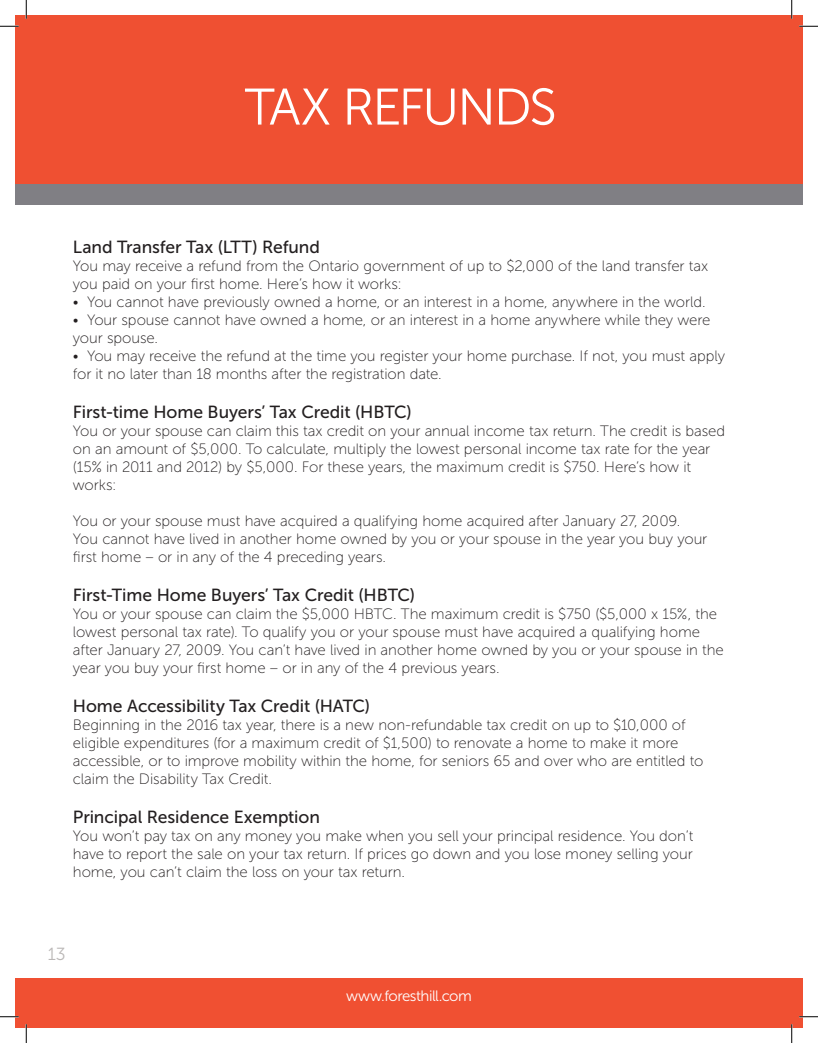
<style>
.page{position:relative;width:818px;height:1043px;background:#fff}
.page>*{position:absolute;margin:0;border:0;box-sizing:border-box;transform-origin:0 0}
.t1{font:51.25px "Museo Sans 300";letter-spacing:-.045em;color:#fff}
.t2{font:17.5px "Museo Sans 500";letter-spacing:-.005em;color:#231f20}
.t3{font:17.5px "Museo Sans 300";color:#bbb8b7}
.t4{font:15px/18px "Museo Sans 100";letter-spacing:-.005em;color:#231f20}
.t5{font:15px "Museo Sans 300";letter-spacing:-.03em;color:#fff}
</style>
<div class="page">
<div style="left:15px;top:978px;width:787px;height:50px;background:#f05032"></div>
<div style="left:15px;top:15px;width:787px;height:172px;background:#ef5032"></div>
<div style="left:15px;top:184px;width:787px;height:21px;background:#807f84"></div>
<svg style="left:0;top:25px;width:19px;height:2px"></svg>
<svg style="left:799px;top:25px;width:19px;height:2px"></svg>
<svg style="left:0;top:1016px;width:19px;height:1px"></svg>
<svg style="left:799px;top:1015px;width:19px;height:2px"></svg>
<svg style="left:25px;top:0;width:2px;height:19px"></svg>
<svg style="left:25px;top:1024px;width:2px;height:18px"></svg>
<svg style="left:791px;top:0;width:1px;height:19px"></svg>
<svg style="left:791px;top:1024px;width:1px;height:18px"></svg>
<h1 class="t1" style="left:244px;top:79px;width:313px">TAX REFUNDS</h1>
<p class="t2" style="left:73px;top:237px;width:248px">Land Transfer Tax (LTT) Refund</p>
<p class="t4" style="left:73px;top:257px;width:637px">You may receive a refund from the Ontario government of up to $2,000 of the land transfer tax you paid on your first home. Here’s how it works:</p>
<p class="t4" style="left:73px;top:293px;width:634px">• You cannot have previously owned a home, or an interest in a home, anywhere in the world.</p>
<p class="t4" style="left:73px;top:311px;width:639px">• Your spouse cannot have owned a home, or an interest in a home anywhere while they were your spouse.</p>
<p class="t4" style="left:73px;top:347px;width:653px">• You may receive the refund at the time you register your home purchase. If not, you must apply for it no later than 18 months after the registration date.</p>
<p class="t2" style="left:73px;top:402px;width:340px">First-time Home Buyers’ Tax Credit (HBTC)</p>
<p class="t4" style="left:73px;top:422px;width:653px">You or your spouse can claim this tax credit on your annual income tax return. The credit is based on an amount of $5,000. To calculate, multiply the lowest personal income tax rate for the year (15% in 2011 and 2012) by $5,000. For these years, the maximum credit is $750. Here’s how it works:</p>
<p class="t4" style="left:73px;top:512px;width:636px">You or your spouse must have acquired a qualifying home acquired after January 27, 2009.<br>You cannot have lived in another home owned by you or your spouse in the year you buy your first home – or in any of the 4 preceding years.</p>
<p class="t2" style="left:73px;top:585px;width:344px">First-Time Home Buyers’ Tax Credit (HBTC)</p>
<p class="t4" style="left:73px;top:605px;width:652px">You or your spouse can claim the $5,000 HBTC. The maximum credit is $750 ($5,000 x 15%, the lowest personal tax rate). To qualify you or your spouse must have acquired a qualifying home after January 27, 2009. You can’t have lived in another home owned by you or your spouse in the year you buy your first home – or in any of the 4 previous years.</p>
<p class="t2" style="left:73px;top:696px;width:299px">Home Accessibility Tax Credit (HATC)</p>
<p class="t4" style="left:73px;top:716px;width:632px">Beginning in the 2016 tax year, there is a new non-refundable tax credit on up to $10,000 of eligible expenditures (for a maximum credit of $1,500) to renovate a home to make it more accessible, or to improve mobility within the home, for seniors 65 and over who are entitled to claim the Disability Tax Credit.</p>
<p class="t2" style="left:73px;top:807px;width:248px">Principal Residence Exemption</p>
<p class="t4" style="left:73px;top:827px;width:622px;text-align:justify">You won’t pay tax on any money you make when you sell your principal residence. You don’t have to report the sale on your tax return. If prices go down and you lose money selling your home, you can’t claim the loss on your tax return.</p>
<p class="t3" style="left:48px;top:944px;width:19px">13</p>
<p class="t5" style="left:346px;top:987px;width:127px">www.foresthill.com</p>
</div>
